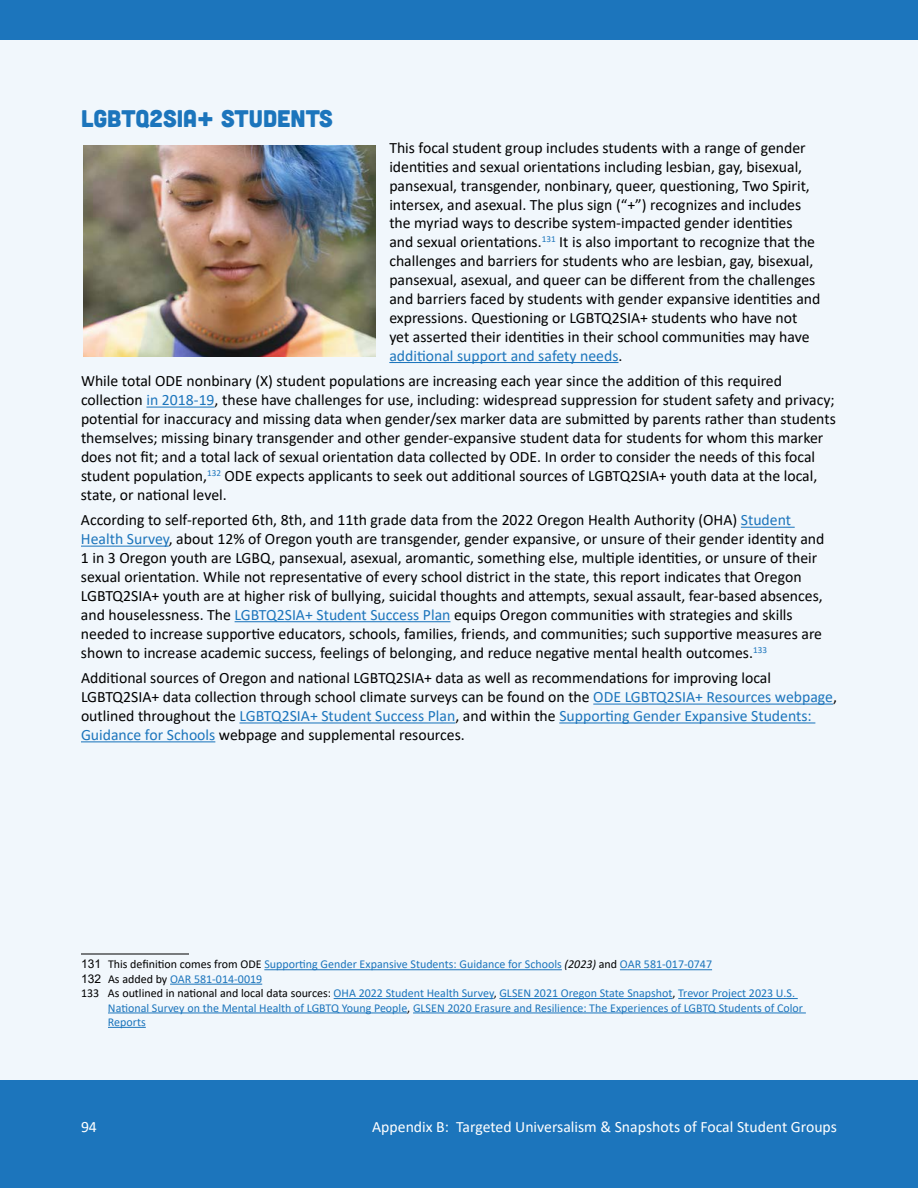
<style>
.page{position:relative;width:918px;height:1188px;background:#fff}
.page>*{position:absolute;margin:0;border:0;box-sizing:border-box;transform-origin:0 0}
.t1{font:24px "Cubano";color:#1c75bc}
.Body_Span{font:15.75px/18.9px "Calibri";color:#000}
.t2{font:15.75px "Calibri";color:#fff}
.Body_Span-2{font:15.75px "Calibri";color:#1c75bc}
.New_footnotes{font:12px/14.4px "Calibri";color:#1c75bc}
.s1{color:#000}
.s2{color:#1c75bc}
.s3{font-family:"Arial";color:#000}
.s4{font-style:italic;color:#000}
</style>
<div class="page">
<div style="left:0;top:0;width:918px;height:1089px;background:#f1f7fc"></div>
<div style="left:0;top:1080px;width:918px;height:108px;background:#1c75bc"></div>
<div style="left:0;top:0;width:918px;height:40px;background:#1c75bc"></div>
<hr style="left:81px;top:954px;width:108px;height:1px;background:#000">
<hr style="left:264px;top:969px;width:298px;height:1px;background:#1c75bc">
<hr style="left:620px;top:969px;width:92px;height:1px;background:#1c75bc">
<img style="left:83px;top:146px;width:293px;height:210px">
<hr style="left:170px;top:984px;width:92px;height:1px;background:#1c75bc">
<hr style="left:334px;top:998px;width:160px;height:1px;background:#1c75bc">
<hr style="left:499px;top:998px;width:173px;height:1px;background:#1c75bc">
<hr style="left:678px;top:998px;width:120px;height:1px;background:#1c75bc">
<hr style="left:108px;top:1013px;width:299px;height:1px;background:#1c75bc">
<hr style="left:413px;top:1013px;width:393px;height:1px;background:#1c75bc">
<hr style="left:108px;top:1027px;width:38px;height:1px;background:#1c75bc">
<hr style="left:389px;top:362px;width:230px;height:1px;background:#1c75bc">
<hr style="left:146px;top:407px;width:69px;height:1px;background:#1c75bc">
<hr style="left:741px;top:527px;width:54px;height:1px;background:#1c75bc">
<hr style="left:81px;top:546px;width:88px;height:1px;background:#1c75bc">
<hr style="left:235px;top:621px;width:216px;height:1px;background:#1c75bc">
<hr style="left:593px;top:704px;width:240px;height:1px;background:#1c75bc">
<hr style="left:239px;top:722px;width:216px;height:1px;background:#1c75bc">
<hr style="left:559px;top:722px;width:256px;height:1px;background:#1c75bc">
<hr style="left:81px;top:741px;width:134px;height:1px;background:#1c75bc">
<h2 class="t1" style="left:81px;top:103px;width:253px">LGBTQ2SIA+ STUDENTS</h2>
<p class="Body_Span" style="left:389px;top:138px;width:427px">This focal student group includes students with a range of gender identities and sexual orientations including lesbian, gay, bisexual, pansexual, transgender, nonbinary, queer, questioning, Two Spirit, intersex, and asexual. The plus sign (“+”) recognizes and includes the myriad ways to describe system-impacted gender identities and sexual orientations.<sup>131</sup> It is also important to recognize that the</p>
<p class="Body_Span" style="left:389px;top:251px;width:433px">challenges and barriers for students who are lesbian, gay, bisexual, pansexual, asexual, and queer can be different from the challenges and barriers faced by students with gender expansive identities and expressions. Questioning or LGBTQ2SIA+ students who have not yet asserted their identities in their school communities may have</p>
<p class="Body_Span-2" style="left:389px;top:345px;width:235px">additional support and safety needs<span class="s1">.</span></p>
<p class="Body_Span" style="left:81px;top:371px;width:756px">While total ODE nonbinary (X) student populations are increasing each year since the addition of this required collection <span class="s2">in 2018-19</span>, these have challenges for use, including: widespread suppression for student safety and privacy; potential for inaccuracy and missing data when gender/sex marker data are submitted by parents rather than students themselves; missing binary transgender and other gender-expansive student data for students for whom this marker does not fit; and a total lack of sexual orientation data collected by ODE. In order to consider the needs of this focal student population,<sup>132</sup> ODE expects applicants to seek out additional sources of LGBTQ2SIA+ youth data at the local,</p>
<p class="Body_Span" style="left:81px;top:485px;width:147px">state, or national level.</p>
<p class="Body_Span" style="left:81px;top:510px;width:745px">According to self-reported 6th, 8th, and 11th grade data from the 2022 Oregon Health Authority (OHA) <span class="s2">Student Health Survey</span>, about 12% of Oregon youth are transgender, gender expansive, or unsure of their gender identity and 1 in 3 Oregon youth are LGBQ, pansexual, asexual, aromantic, something else, multiple identities, or unsure of their sexual orientation. While not representative of every school district in the state, this report indicates that Oregon LGBTQ2SIA+ youth are at higher risk of bullying, suicidal thoughts and attempts, sexual assault, fear-based absences, and houselessness. The <span class="s2">LGBTQ2SIA+ Student Success Plan</span> equips Oregon communities with strategies and skills needed to increase supportive educators, schools, families, friends, and communities; such supportive measures are shown to increase academic success, feelings of belonging, and reduce negative mental health outcomes.<sup>133</sup></p>
<p class="Body_Span" style="left:81px;top:668px;width:758px">Additional sources of Oregon and national LGBTQ2SIA+ data as well as recommendations for improving local LGBTQ2SIA+ data collection through school climate surveys can be found on the <span class="s2">ODE LGBTQ2SIA+ Resources webpage</span>, outlined throughout the <span class="s2">LGBTQ2SIA+ Student Success Plan</span>, and within the <span class="s2">Supporting Gender Expansive Students:<br>Guidance for Schools</span> webpage and supplemental resources.</p>
<p class="New_footnotes" style="left:81px;top:957px;width:633px"><span class="s3">131</span> <span class="s1">This definition comes from ODE</span> Supporting Gender Expansive Students: Guidance for Schools <span class="s4">(2023)</span> <span class="s1">and</span> OAR 581-017-0747</p>
<p class="New_footnotes" style="left:81px;top:971px;width:183px"><span class="s3">132</span> <span class="s1">As added by</span> OAR 581-014-0019</p>
<p class="New_footnotes" style="left:108px;top:986px;width:697px;text-indent:-27px"><span class="s1">133 As outlined in national and local data sources:</span> OHA 2022 Student Health Survey<span class="s1">,</span> GLSEN 2021 Oregon State Snapshot<span class="s1">,</span> Trevor Project 2023 U.S.<br>National Survey on the Mental Health of LGBTQ Young People<span class="s1">,</span> GLSEN 2020 Erasure and Resilience: The Experiences of LGBTQ Students of Color<br>Reports</p>
<p class="t2" style="left:81px;top:1116px;width:17px">94</p>
<p class="t2" style="left:372px;top:1116px;width:466px">Appendix B: Targeted Universalism &amp; Snapshots of Focal Student Groups</p>
</div>
